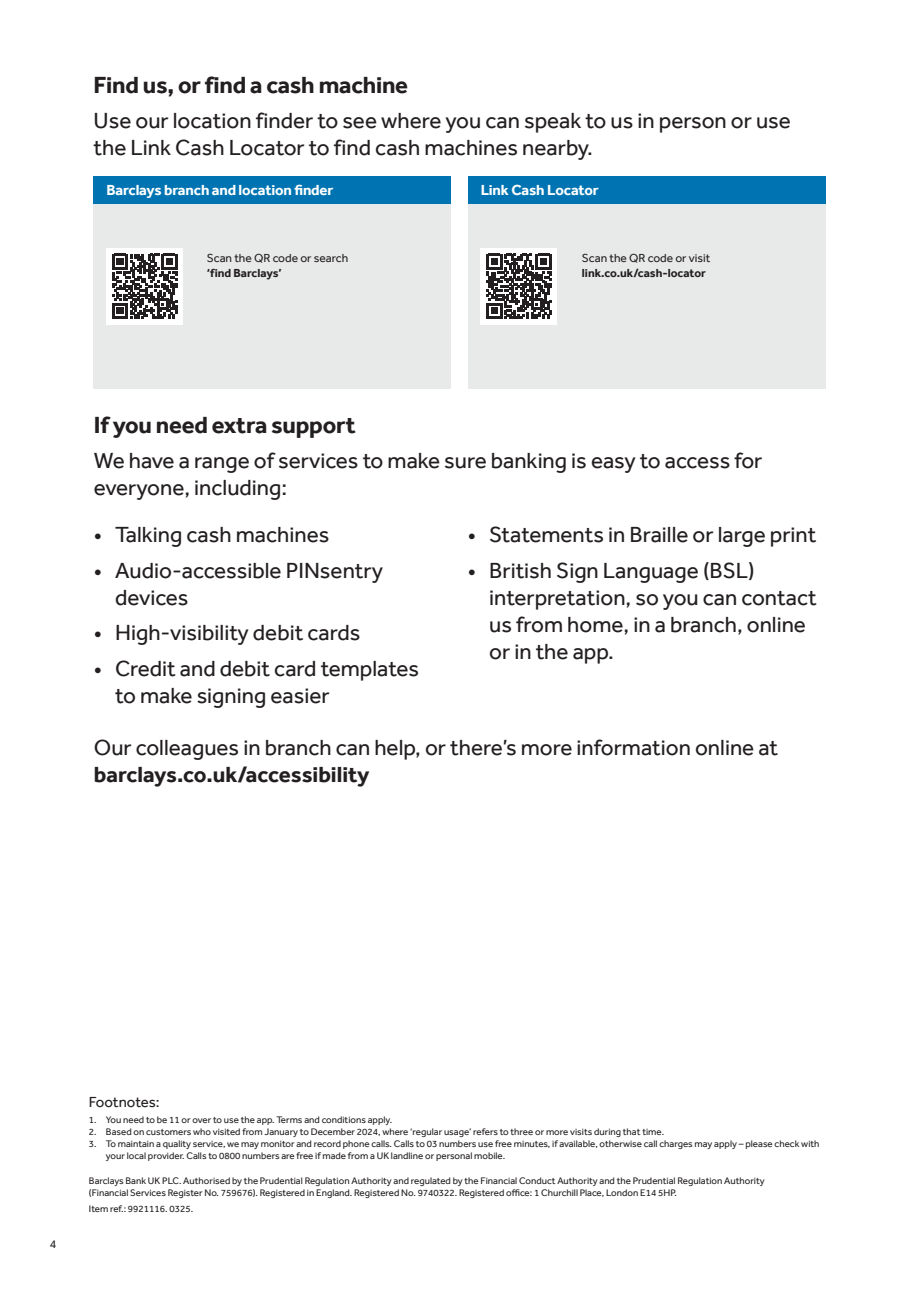
<style>
.page{position:relative;width:919px;height:1289px;background:#fff}
.page>*{position:absolute;margin:0;border:0;box-sizing:border-box;transform-origin:0 0}
.t1{font:700 24px "Barclays Effra";letter-spacing:-.01em;color:#231f20}
.t2{font:22.5px/27px "Barclays Effra";color:#231f20}
.t3{font:700 22.5px "Barclays Effra";color:#231f20}
.t4{font:700 15px "Barclays Effra";letter-spacing:-.01em;color:#fff}
.t5{font:15px "Barclays Effra";color:#231f20}
.t6{font:12px "Barclays Effra";color:#231f20}
.t7{font:700 12px "Barclays Effra";color:#231f20}
.t8{font:9.75px/12px "Barclays Effra";color:#231f20}
</style>
<div class="page">
<div style="left:94px;top:204px;width:357px;height:185px;background:#e8eae9"></div>
<div style="left:106px;top:248px;width:77px;height:76px;background:#fff"></div>
<svg style="left:112px;top:254px;width:65px;height:65px"></svg>
<div style="left:468px;top:204px;width:357px;height:185px;background:#e8eae9"></div>
<div style="left:480px;top:248px;width:77px;height:76px;background:#fff"></div>
<svg style="left:486px;top:254px;width:65px;height:65px"></svg>
<div style="left:94px;top:176px;width:357px;height:28px;background:#0074b2"></div>
<div style="left:468px;top:176px;width:357px;height:28px;background:#0074b2"></div>
<h1 class="t1" style="left:94px;top:70px;width:316px">Find us, or find a cash machine</h1>
<h2 class="t2" style="left:94px;top:107px;width:698px">Use our location finder to see where you can speak to us in person or use the Link Cash Locator to find cash machines nearby.</h2>
<h3 class="t4" style="left:106px;top:181px;width:228px">Barclays branch and location finder</h3>
<h3 class="t4" style="left:480px;top:181px;width:119px">Link Cash Locator</h3>
<p class="t6" style="left:207px;top:251px;width:143px">Scan the QR code or search</p>
<p class="t7" style="left:207px;top:266px;width:76px">‘find Barclays’</p>
<p class="t6" style="left:582px;top:251px;width:130px">Scan the QR code or visit</p>
<p class="t7" style="left:582px;top:266px;width:125px">link.co.uk/cash-locator</p>
<h1 class="t1" style="left:94px;top:410px;width:263px">If you need extra support</h1>
<h2 class="t2" style="left:94px;top:447px;width:670px">We have a range of services to make sure banking is easy to access for everyone, including:</h2>
<h2 class="t2" style="left:94px;top:520px;width:237px">• Talking cash machines</h2>
<h2 class="t2" style="left:115px;top:556px;width:269px;text-indent:-21px">• Audio-accessible PINsentry devices</h2>
<h2 class="t2" style="left:94px;top:618px;width:268px">• High-visibility debit cards</h2>
<h2 class="t2" style="left:115px;top:654px;width:305px;text-indent:-21px">• Credit and debit card templates to make signing easier</h2>
<h2 class="t2" style="left:468px;top:520px;width:350px">• Statements in Braille or large print</h2>
<h2 class="t2" style="left:489px;top:556px;width:329px;text-indent:-21px">• British Sign Language (BSL) interpretation, so you can contact us from home, in a branch, online or in the app.</h2>
<h2 class="t2" style="left:94px;top:733px;width:685px">Our colleagues in branch can help, or there’s more information online at</h2>
<h2 class="t3" style="left:94px;top:761px;width:277px">barclays.co.uk/accessibility</h2>
<p class="t6" style="left:50px;top:1237px;width:8px">4</p>
<h3 class="t5" style="left:89px;top:1093px;width:72px">Footnotes:</h3>
<p class="t8" style="left:89px;top:1113px;width:305px">1. You need to be 11 or over to use the app. Terms and conditions apply.</p>
<p class="t8" style="left:89px;top:1125px;width:576px">2. Based on customers who visited from January to December 2024, where ‘regular usage’ refers to three or more visits during that time.</p>
<p class="t8" style="left:106px;top:1137px;width:715px;text-indent:-17px">3. To maintain a quality service, we may monitor and record phone calls. Calls to 03 numbers use free minutes, if available, otherwise call charges may apply – please check with your local provider. Calls to 0800 numbers are free if made from a UK landline or personal mobile.</p>
<p class="t8" style="left:89px;top:1174px;width:677px">Barclays Bank UK PLC. Authorised by the Prudential Regulation Authority and regulated by the Financial Conduct Authority and the Prudential Regulation Authority (Financial Services Register No. 759676). Registered in England. Registered No. 9740322. Registered office: 1 Churchill Place, London E14 5HP.</p>
<p class="t8" style="left:89px;top:1202px;width:106px">Item ref.: 9921116. 0325.</p>
</div>
